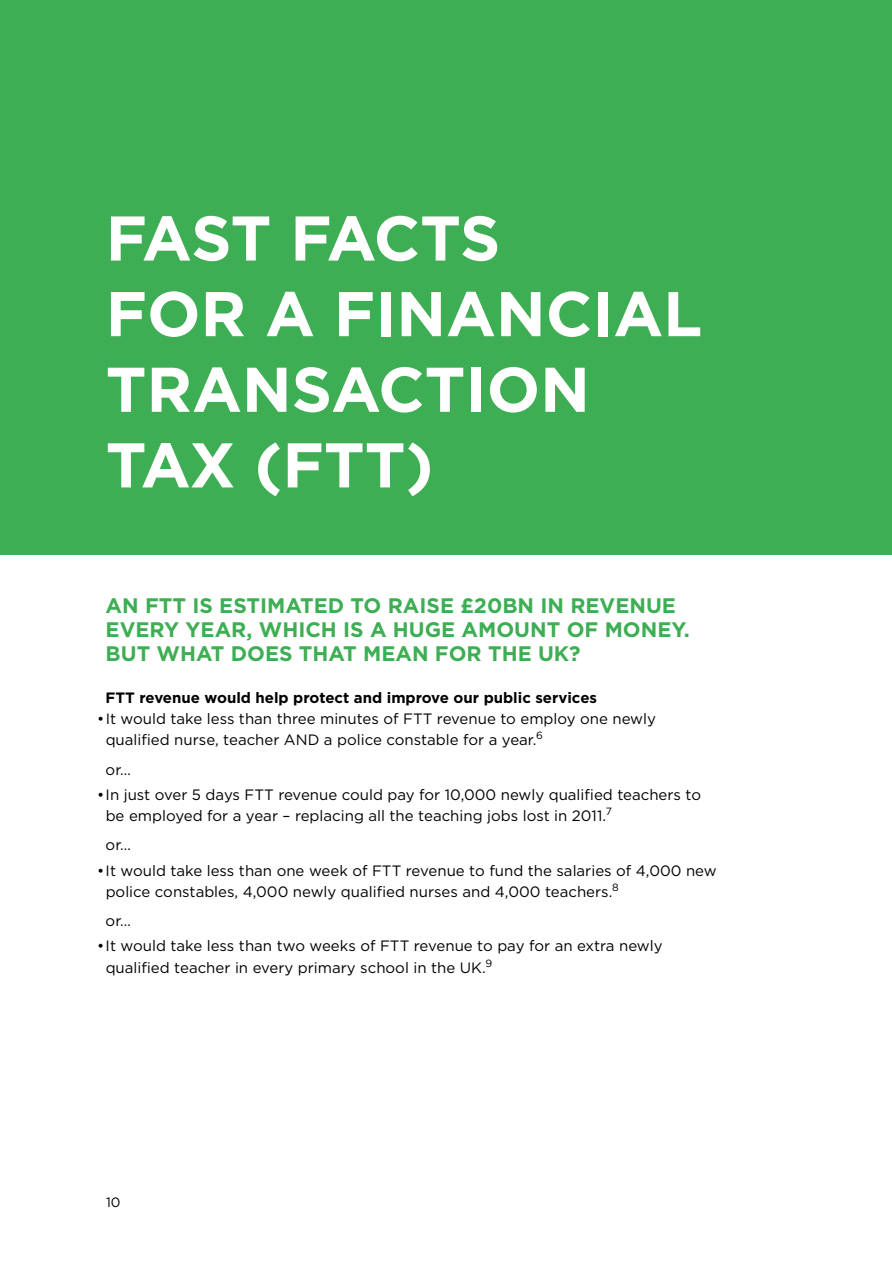
<style>
.page{position:relative;width:892px;height:1263px;background:#fff}
.page>*{position:absolute;margin:0;border:0;box-sizing:border-box;transform-origin:0 0}
.t1{font:700 63px/75.6px "Gotham";color:#fff}
.t2{font:700 21px/24px "Gotham";color:#3eae54}
.t3{font:15px/21px "Gotham";color:#000001}
.t4{font:700 15px "Gotham";color:#000001}
.t5{font:13.5px "Gotham";color:#000001}
</style>
<div class="page">
<div style="left:0;top:0;width:891px;height:554px;background:#3eae54"></div>
<h1 class="t1" style="left:106px;top:199px;width:598px">FAST FACTS<br>FOR A FINANCIAL<br>TRANSACTION<br>TAX (FTT)</h1>
<h2 class="t2" style="left:106px;top:593px;width:585px">AN FTT IS ESTIMATED TO RAISE £20BN IN REVENUE<br>EVERY YEAR, WHICH IS A HUGE AMOUNT OF MONEY.<br>BUT WHAT DOES THAT MEAN FOR THE UK?</h2>
<p class="t4" style="left:106px;top:689px;width:493px">FTT revenue would help protect and improve our public services</p>
<p class="t3" style="left:106px;top:708px;width:551px;text-indent:-9px">•It would take less than three minutes of FTT revenue to employ one newly qualified nurse, teacher AND a police constable for a year.<sup>6</sup></p>
<p class="t3" style="left:106px;top:758px;width:27px">or…</p>
<p class="t3" style="left:106px;top:784px;width:597px;text-indent:-9px">•In just over 5 days FTT revenue could pay for 10,000 newly qualified teachers to be employed for a year – replacing all the teaching jobs lost in 2011.<sup>7</sup></p>
<p class="t3" style="left:106px;top:834px;width:27px">or…</p>
<p class="t3" style="left:106px;top:859px;width:612px;text-indent:-9px">•It would take less than one week of FTT revenue to fund the salaries of 4,000 new police constables, 4,000 newly qualified nurses and 4,000 teachers.<sup>8</sup></p>
<p class="t3" style="left:106px;top:910px;width:27px">or…</p>
<p class="t3" style="left:106px;top:935px;width:558px;text-indent:-9px">•It would take less than two weeks of FTT revenue to pay for an extra newly qualified teacher in every primary school in the UK.<sup>9</sup></p>
<p class="t5" style="left:106px;top:1194px;width:16px">10</p>
</div>
